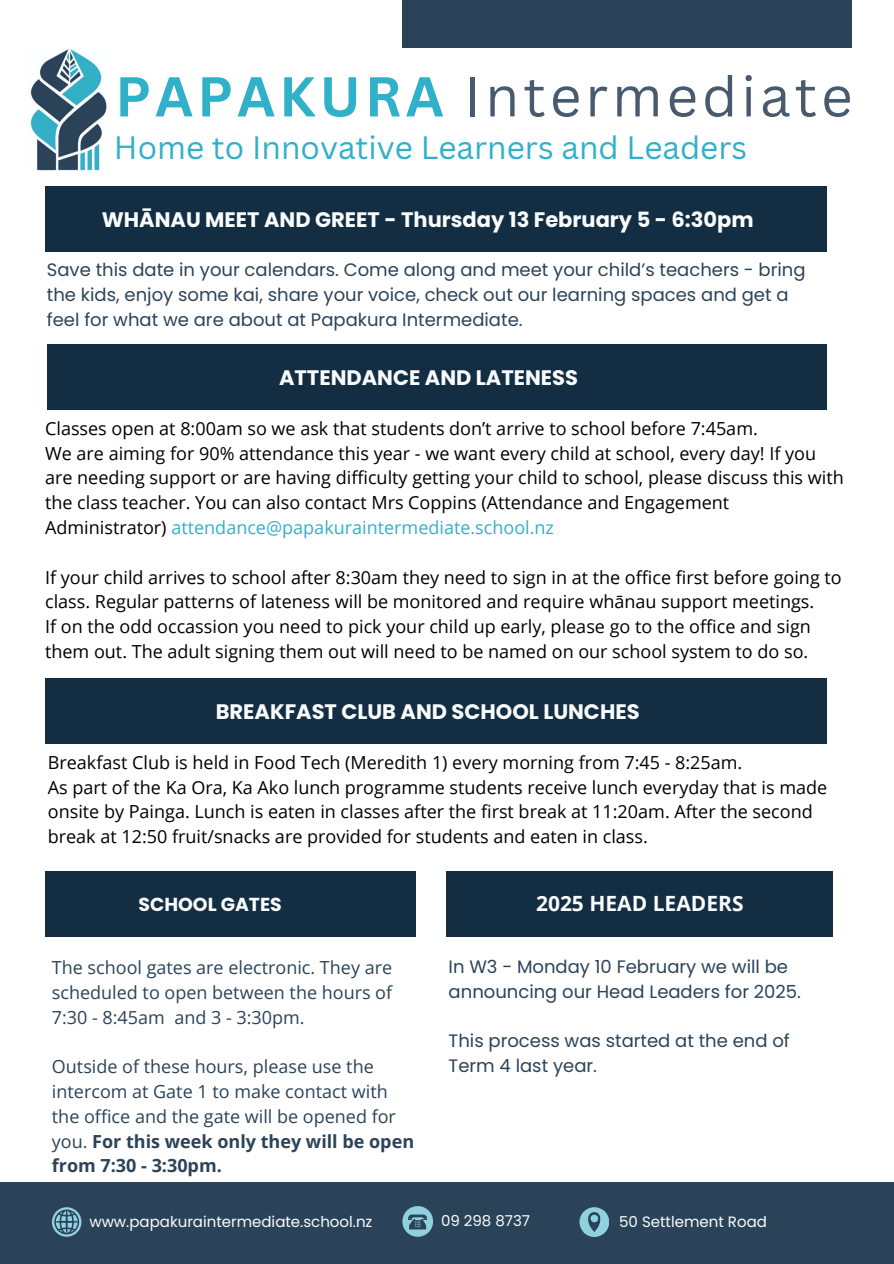
<style>
.page{position:relative;width:894px;height:1264px;background:#fff}
.page>*{position:absolute;margin:0;border:0;box-sizing:border-box;transform-origin:0 0}
.t1{font:54.9px "Canva Sans";letter-spacing:.075em;color:#485b6e}
.t2{font:31.5px "Canva Sans";color:#31b0c9}
.t3{font:700 21px "Poppins";color:#f9fcfd}
.t4{font:700 21px "Open Sans";color:#f9fcfd}
.t5{font:700 18.75px "Poppins";color:#f9fcfd}
.t6{font:18px/24.8px "Open Sans";color:#000}
.t7{font:18px/24.8px "Poppins";color:#2b4359}
.t8{font:18px/24.8px "Open Sans";color:#2b4359;text-align:justify}
.t9{font:15px "Poppins";color:#f9fcfd}
.s1{font-weight:700;color:#31b0c9}
.s2{color:#35afc8}
.s3{font-weight:700}
</style>
<div class="page">
<div style="left:446px;top:871px;width:386px;height:66px;background:#132d42"></div>
<div style="left:0;top:1181px;width:893px;height:82px;background:#2b4359"></div>
<svg style="left:52px;top:1207px;width:29px;height:29px"></svg>
<img style="left:30px;top:49px;width:77px;height:121px">
<div style="left:402px;top:0;width:449px;height:48px;background:#2b4359"></div>
<div style="left:45px;top:871px;width:370px;height:66px;background:#132d42"></div>
<svg style="left:402px;top:1206px;width:30px;height:30px"></svg>
<svg style="left:579px;top:1207px;width:29px;height:29px"></svg>
<div style="left:45px;top:186px;width:781px;height:66px;background:#132d42"></div>
<div style="left:47px;top:344px;width:779px;height:66px;background:#132d42"></div>
<div style="left:45px;top:678px;width:781px;height:65px;background:#132d42"></div>
<h6 class="t1" style="left:115px;top:58px;width:738px"><span class="s1">PAPAKURA</span> Intermediate</h6>
<h3 class="t2" style="left:114px;top:125px;width:634px">Home to Innovative Learners and Leaders</h3>
<h6 class="t3" style="left:102px;top:205px;width:653px">WHĀNAU MEET AND GREET - Thursday 13 February 5 - 6:30pm</h6>
<h6 class="t7" style="left:47px;top:257px;width:760px">Save this date in your calendars. Come along and meet your child’s teachers - bring the kids, enjoy some kai, share your voice, check out our learning spaces and get a feel for what we are about at Papakura Intermediate.</h6>
<h6 class="t3" style="left:279px;top:363px;width:300px">ATTENDANCE AND LATENESS</h6>
<h6 class="t6" style="left:45px;top:415px;width:800px">Classes open at 8:00am so we ask that students don’t arrive to school before 7:45am.<br>We are aiming for 90% attendance this year - we want every child at school, every day! If you are needing support or are having difficulty getting your child to school, please discuss this with the class teacher. You can also contact Mrs Coppins (Attendance and Engagement Administrator) <span class="s2">attendance@papakuraintermediate.school.nz</span></h6>
<h5 class="t6" style="left:45px;top:564px;width:797px">If your child arrives to school after 8:30am they need to sign in at the office first before going to class. Regular patterns of lateness will be monitored and require whānau support meetings.<br>If on the odd occassion you need to pick your child up early, please go to the office and sign them out. The adult signing them out will need to be named on our school system to do so.</h5>
<p class="t3" style="left:215px;top:697px;width:425px">BREAKFAST CLUB AND SCHOOL LUNCHES</p>
<p class="t6" style="left:48px;top:749px;width:780px">Breakfast Club is held in Food Tech (Meredith 1) every morning from 7:45 - 8:25am.<br>As part of the Ka Ora, Ka Ako lunch programme students receive lunch everyday that is made onsite by Painga. Lunch is eaten in classes after the first break at 11:20am. After the second break at 12:50 fruit/snacks are provided for students and eaten in class.</p>
<h1 class="t5" style="left:138px;top:891px;width:145px">SCHOOL GATES</h1>
<p class="t4" style="left:536px;top:888px;width:209px">2025 HEAD LEADERS</p>
<h2 class="t8" style="left:52px;top:954px;width:342px">The school gates are electronic. They are scheduled to open between the hours of 7:30 - 8:45am and 3 - 3:30pm.</h2>
<h4 class="t8" style="left:52px;top:1053px;width:363px;text-align:left">Outside of these hours, please use the intercom at Gate 1 to make contact with the office and the gate will be opened for you. <span class="s3">For this week only they will be open from 7:30 - 3:30pm.</span></h4>
<h3 class="t7" style="left:448px;top:954px;width:353px">In W3 - Monday 10 February we will be announcing our Head Leaders for 2025.</h3>
<h6 class="t7" style="left:448px;top:1028px;width:342px">This process was started at the end of<br>Term 4 last year.</h6>
<h3 class="t9" style="left:89px;top:1210px;width:284px">www.papakuraintermediate.school.nz</h3>
<h6 class="t9" style="left:441px;top:1210px;width:91px">09 298 8737</h6>
<h6 class="t9" style="left:619px;top:1210px;width:149px">50 Settlement Road</h6>
</div>
